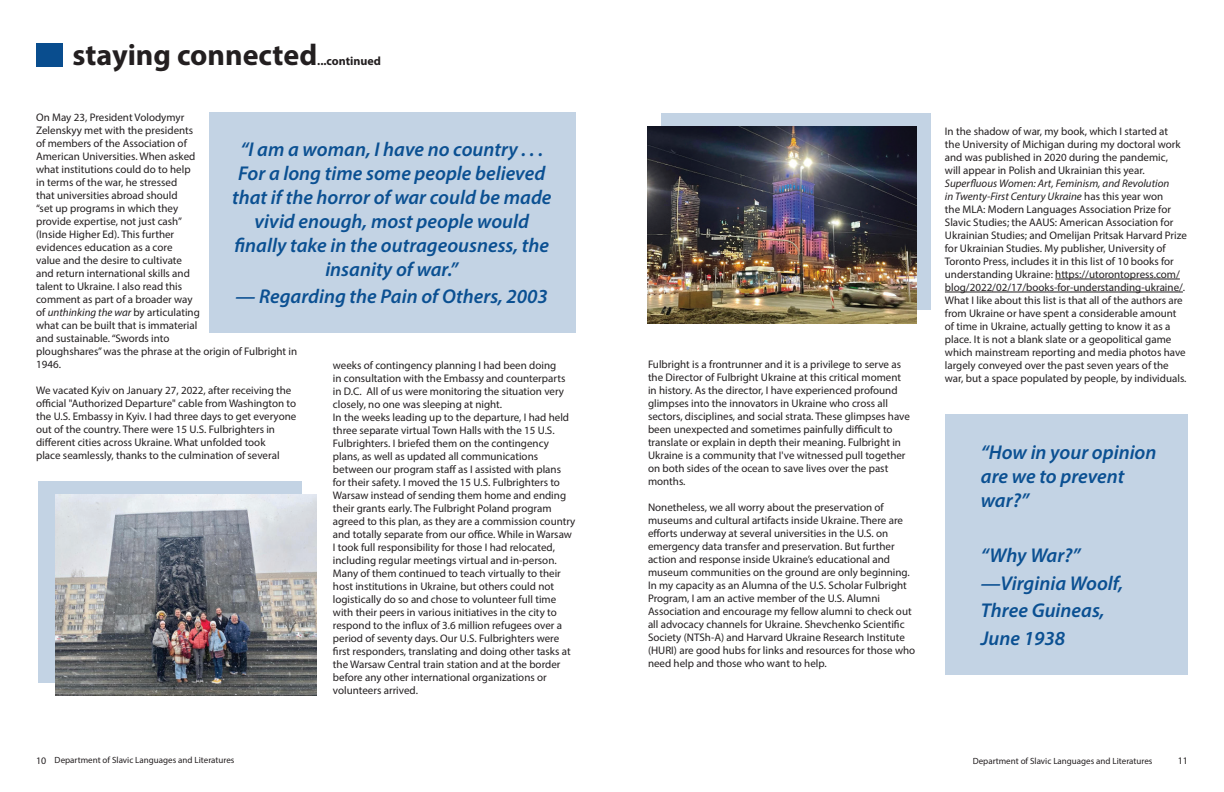
<style>
.page{position:relative;width:1224px;height:792px;background:#fff}
.page>*{position:absolute;margin:0;border:0;box-sizing:border-box;transform-origin:0 0}
.t1{font:700 30px "Myriad Pro";color:#231f20}
.t2{font:italic 600 20px/24px "Myriad Pro";color:#0b5092}
.t3{font:700 12px "Myriad Pro";color:#231f20}
.t4{font:11px/13px "Myriad Pro";color:#231f20}
.t5{font:10px "Myriad Pro";color:#231f20}
.t6{font:9px "Myriad Pro";color:#231f20}
.s1{font-style:italic}
.s2{font-size:10px}
</style>
<div class="page">
<div style="left:38px;top:482px;width:264px;height:201px;background:#c3d3e4"></div>
<div style="left:945px;top:414px;width:243px;height:261px;background:#c3d3e4"></div>
<div style="left:210px;top:112px;width:366px;height:221px;background:#c3d3e4"></div>
<div style="left:37px;top:43px;width:26px;height:24px;background:#094d8e"></div>
<img style="left:55px;top:494px;width:262px;height:201px">
<div style="left:662px;top:113px;width:269px;height:197px;background:#c3d3e4"></div>
<img style="left:648px;top:127px;width:269px;height:196px">
<hr style="left:1055px;top:279px;width:125px;height:1px;background:#231f20">
<hr style="left:945px;top:292px;width:238px;height:1px;background:#231f20">
<h1 class="t1" style="left:73px;top:35px;width:246px">staying connected</h1>
<p class="t3" style="left:317px;top:53px;width:65px">...continued</p>
<p class="t4" style="left:36px;top:110px;width:263px">On May 23, President Volodymyr<br>Zelenskyy met with the presidents<br>of members of the Association of<br>American Universities. When asked<br>what institutions could do to help<br>in terms of the war, he stressed<br>that universities abroad should<br>“set up programs in which they<br>provide expertise, not just cash”<br>(Inside Higher Ed). This further<br>evidences education as a core<br>value and the desire to cultivate<br>and return international skills and<br>talent to Ukraine. I also read this<br>comment as part of a broader way<br>of <span class="s1">unthinking the war</span> by articulating<br>what can be built that is immaterial<br>and sustainable. “Swords into<br>ploughshares” was the phrase at the origin of Fulbright in<br>1946.</p>
<p class="t4" style="left:36px;top:383px;width:262px">We vacated Kyiv on January 27, 2022, after receiving the official "Authorized Departure" cable from Washington to the U.S. Embassy in Kyiv. I had three days to get everyone out of the country. There were 15 U.S. Fulbrighters in different cities across Ukraine. What unfolded took<br>place seamlessly, thanks to the culmination of several</p>
<h2 class="t2" style="left:232px;top:137px;width:321px;text-align:center">“I am a woman, I have no country . . .<br>For a long time some people believed that if the horror of war could be made vivid enough, most people would finally take in the outrageousness, the insanity of war.”</h2>
<h2 class="t2" style="left:236px;top:284px;width:314px">— Regarding the Pain of Others, 2003</h2>
<p class="t4" style="left:333px;top:358px;width:244px">weeks of contingency planning I had been doing<br>in consultation with the Embassy and counterparts in D.C. All of us were monitoring the situation very closely, no one was sleeping at night.<br>In the weeks leading up to the departure, I had held three separate virtual Town Halls with the 15 U.S.<br>Fulbrighters. I briefed them on the contingency plans, as well as updated all communications between our program staff as I assisted with plans for their safety. I moved the 15 U.S. Fulbrighters to Warsaw instead of sending them home and ending their grants early. The Fulbright Poland program agreed to this plan, as they are a commission country and totally separate from our office. While in Warsaw I took full responsibility for those I had relocated, including regular meetings virtual and in-person.<br>Many of them continued to teach virtually to their host institutions in Ukraine, but others could not logistically do so and chose to volunteer full time with their peers in various initiatives in the city to respond to the influx of 3.6 million refugees over a period of seventy days. Our U.S. Fulbrighters were first responders, translating and doing other tasks at the Warsaw Central train station and at the border before any other international organizations or volunteers arrived.</p>
<p class="t4" style="left:648px;top:357px;width:264px">Fulbright is a frontrunner and it is a privilege to serve as the Director of Fulbright Ukraine at this critical moment in history. As the director, I have experienced profound glimpses into the innovators in Ukraine who cross all sectors, disciplines, and social strata. These glimpses have been unexpected and sometimes painfully difficult to translate or explain in depth their meaning. Fulbright in Ukraine is a community that I've witnessed pull together on both sides of the ocean to save lives over the past months.</p>
<p class="t4" style="left:648px;top:500px;width:269px">Nonetheless, we all worry about the preservation of museums and cultural artifacts inside Ukraine. There are efforts underway at several universities in the U.S. on emergency data transfer and preservation. But further action and response inside Ukraine’s educational and museum communities on the ground are only beginning.<br>In my capacity as an Alumna of the U.S. Scholar Fulbright Program, I am an active member of the U.S. Alumni Association and encourage my fellow alumni to check out all advocacy channels for Ukraine. Shevchenko Scientific Society (NTSh-A) and Harvard Ukraine Research Institute (HURI) are good hubs for links and resources for those who need help and those who want to help.</p>
<p class="t4" style="left:945px;top:125px;width:237px">In the shadow of war, my book, which I started at the University of Michigan during my doctoral work and was published in 2020 during the pandemic, will appear in Polish and Ukrainian this year.</p>
<p class="t4" style="left:945px;top:177px;width:244px"><span class="s1">Superfluous Women: Art, Feminism, and Revolution<br>in Twenty-First Century Ukraine</span> has this year won<br>the MLA: Modern Languages Association Prize for Slavic Studies; the AAUS: American Association for Ukrainian Studies; and Omelijan Pritsak Harvard Prize for Ukrainian Studies. My publisher, University of Toronto Press, includes it in this list of 10 books for understanding Ukraine: https://utorontopress.com/ blog/2022/02/17/books-for-understanding-ukraine/.<br>What I like about this list is that all of the authors are from Ukraine or have spent a considerable amount of time in Ukraine, actually getting to know it as a place. It is not a blank slate or a geopolitical game which mainstream reporting and media photos have largely conveyed over the past seven years of the war, but a space populated by people, by individuals.</p>
<h2 class="t2" style="left:981px;top:440px;width:177px">“How in your opinion are we to prevent war?”</h2>
<h2 class="t2" style="left:981px;top:541px;width:144px;line-height:27.6px">“Why War?” —Virginia Woolf,<br>Three Guineas,<br>June 1938</h2>
<p class="t6" style="left:36px;top:754px;width:200px"><span class="s2">10</span> Department of Slavic Languages and Literatures</p>
<p class="t6" style="left:973px;top:756px;width:181px">Department of Slavic Languages and Literatures</p>
<p class="t5" style="left:1178px;top:754px;width:12px">11</p>
</div>
